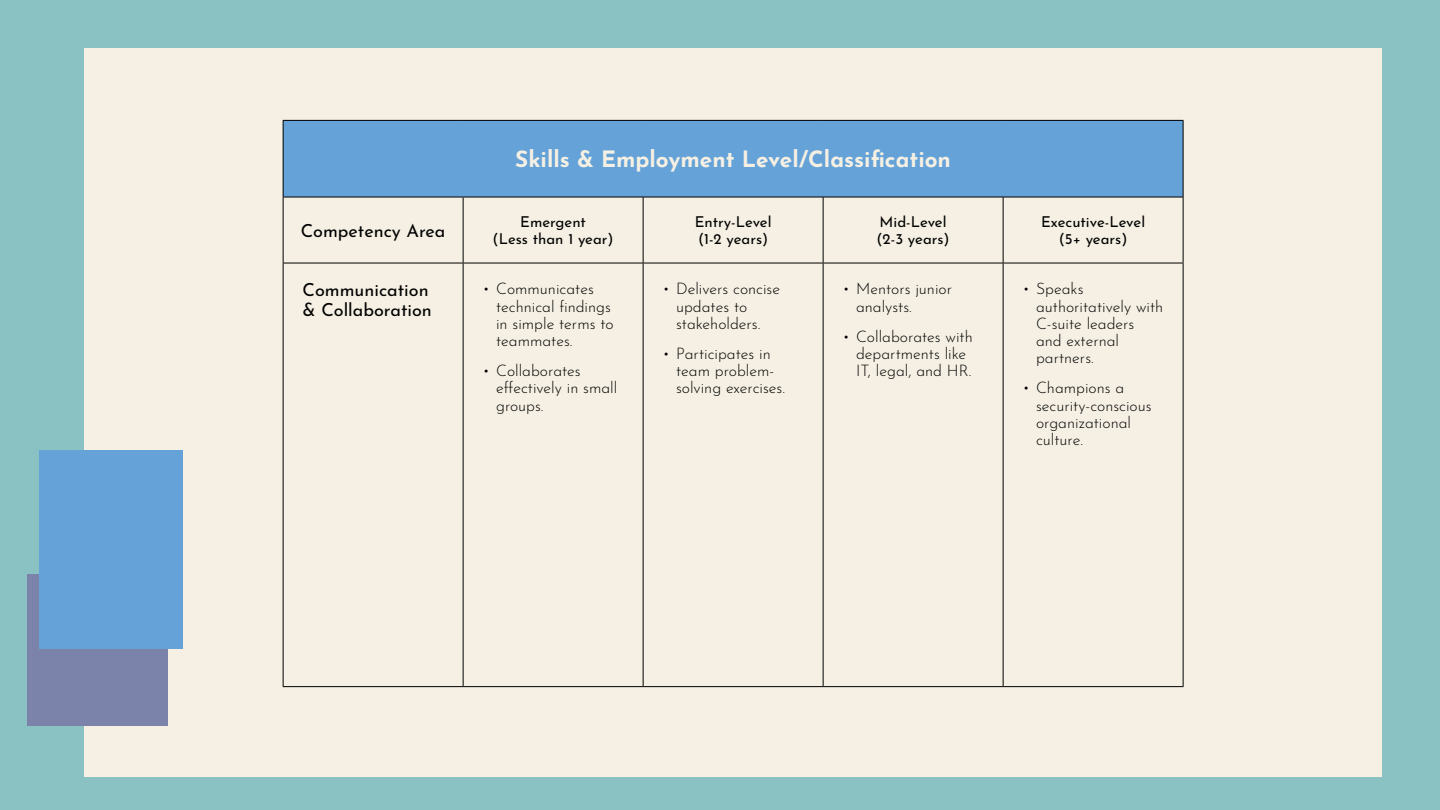
<style>
.page{position:relative;width:1440px;height:810px;background:#8ac2c4}
.page>*{position:absolute;margin:0;border:0;box-sizing:border-box;transform-origin:0 0}
.t1{font:700 22.5px "Josefin Sans";color:#f5f0e3}
.t2{font:18px/20.2px "Josefin Sans";color:#000}
.t3{font:300 15.75px/17.2px "Josefin Sans";color:#000}
.t4{font:15px/17.2px "Josefin Sans";color:#000;text-align:center}
</style>
<div class="page">
<div style="left:84px;top:48px;width:1298px;height:729px;background:#f5f0e3"></div>
<div style="left:27px;top:575px;width:141px;height:151px;background:#7b83aa"></div>
<div style="left:39px;top:450px;width:143px;height:198px;background:#64a2d8"></div>
<div style="left:283px;top:120px;width:900px;height:77px;background:#64a2d8"></div>
<hr style="left:283px;top:120px;width:180px;height:1px;background:#000">
<hr style="left:283px;top:121px;width:1px;height:76px;background:#000">
<hr style="left:463px;top:120px;width:180px;height:1px;background:#000">
<hr style="left:643px;top:120px;width:180px;height:1px;background:#000">
<hr style="left:823px;top:120px;width:180px;height:1px;background:#000">
<hr style="left:1003px;top:120px;width:181px;height:1px;background:#000">
<hr style="left:1183px;top:121px;width:1px;height:76px;background:#000">
<hr style="left:283px;top:197px;width:181px;height:1px;background:#000">
<hr style="left:283px;top:197px;width:1px;height:66px;background:#000">
<hr style="left:463px;top:197px;width:1px;height:66px;background:#000">
<hr style="left:643px;top:197px;width:1px;height:66px;background:#000">
<hr style="left:823px;top:197px;width:1px;height:66px;background:#000">
<hr style="left:1003px;top:197px;width:1px;height:66px;background:#000">
<hr style="left:1183px;top:197px;width:1px;height:66px;background:#000">
<hr style="left:283px;top:263px;width:180px;height:1px;background:#000">
<hr style="left:283px;top:263px;width:1px;height:423px;background:#000">
<hr style="left:463px;top:263px;width:180px;height:1px;background:#000">
<hr style="left:463px;top:263px;width:1px;height:423px;background:#000">
<hr style="left:643px;top:263px;width:180px;height:1px;background:#000">
<hr style="left:643px;top:263px;width:1px;height:423px;background:#000">
<hr style="left:823px;top:263px;width:180px;height:1px;background:#000">
<hr style="left:823px;top:263px;width:1px;height:423px;background:#000">
<hr style="left:1003px;top:263px;width:181px;height:1px;background:#000">
<hr style="left:1003px;top:263px;width:1px;height:423px;background:#000">
<hr style="left:1183px;top:263px;width:1px;height:423px;background:#000">
<hr style="left:283px;top:686px;width:180px;height:1px;background:#000">
<hr style="left:463px;top:686px;width:180px;height:1px;background:#000">
<hr style="left:643px;top:686px;width:180px;height:1px;background:#000">
<hr style="left:823px;top:686px;width:180px;height:1px;background:#000">
<hr style="left:1003px;top:686px;width:181px;height:1px;background:#000">
<hr style="left:464px;top:197px;width:179px;height:1px;background:#000">
<hr style="left:643px;top:197px;width:180px;height:1px;background:#000">
<hr style="left:823px;top:197px;width:180px;height:1px;background:#000">
<hr style="left:1003px;top:197px;width:180px;height:1px;background:#000">
<h1 class="t1" style="left:515px;top:139px;width:437px">Skills &amp; Employment Level/Classification</h1>
<p class="t2" style="left:301px;top:218px;width:146px">Competency Area</p>
<p class="t4" style="left:493px;top:211px;width:122px">Emergent<br>(Less than 1 year)</p>
<p class="t4" style="left:695px;top:211px;width:78px;text-align:left">Entry-Level (1-2 years)</p>
<p class="t4" style="left:877px;top:211px;width:75px;text-align:left">Mid-Level (2-3 years)</p>
<p class="t4" style="left:1041px;top:211px;width:106px">Executive-Level (5+ years)</p>
<p class="t2" style="left:303px;top:277px;width:131px">Communication &amp; Collaboration</p>
<p class="t3" style="left:496px;top:279px;width:119px;text-indent:-13px">• Communicates technical findings in simple terms to teammates.</p>
<p class="t3" style="left:496px;top:360px;width:123px;text-indent:-13px">• Collaborates effectively in small groups.</p>
<p class="t3" style="left:1036px;top:279px;width:129px;text-indent:-13px">• Speaks authoritatively with<br>C-suite leaders and external partners.</p>
<p class="t3" style="left:1036px;top:378px;width:117px;text-indent:-13px">• Champions a security-conscious organizational culture.</p>
<p class="t3" style="left:676px;top:279px;width:105px;text-indent:-13px">• Delivers concise updates to stakeholders.</p>
<p class="t3" style="left:676px;top:343px;width:110px;text-indent:-13px">• Participates in team problem&shy;solving exercises.</p>
<p class="t3" style="left:856px;top:279px;width:98px;text-indent:-13px">• Mentors junior analysts.</p>
<p class="t3" style="left:856px;top:326px;width:118px;text-indent:-13px">• Collaborates with departments like<br>IT, legal, and HR.</p>
</div>
